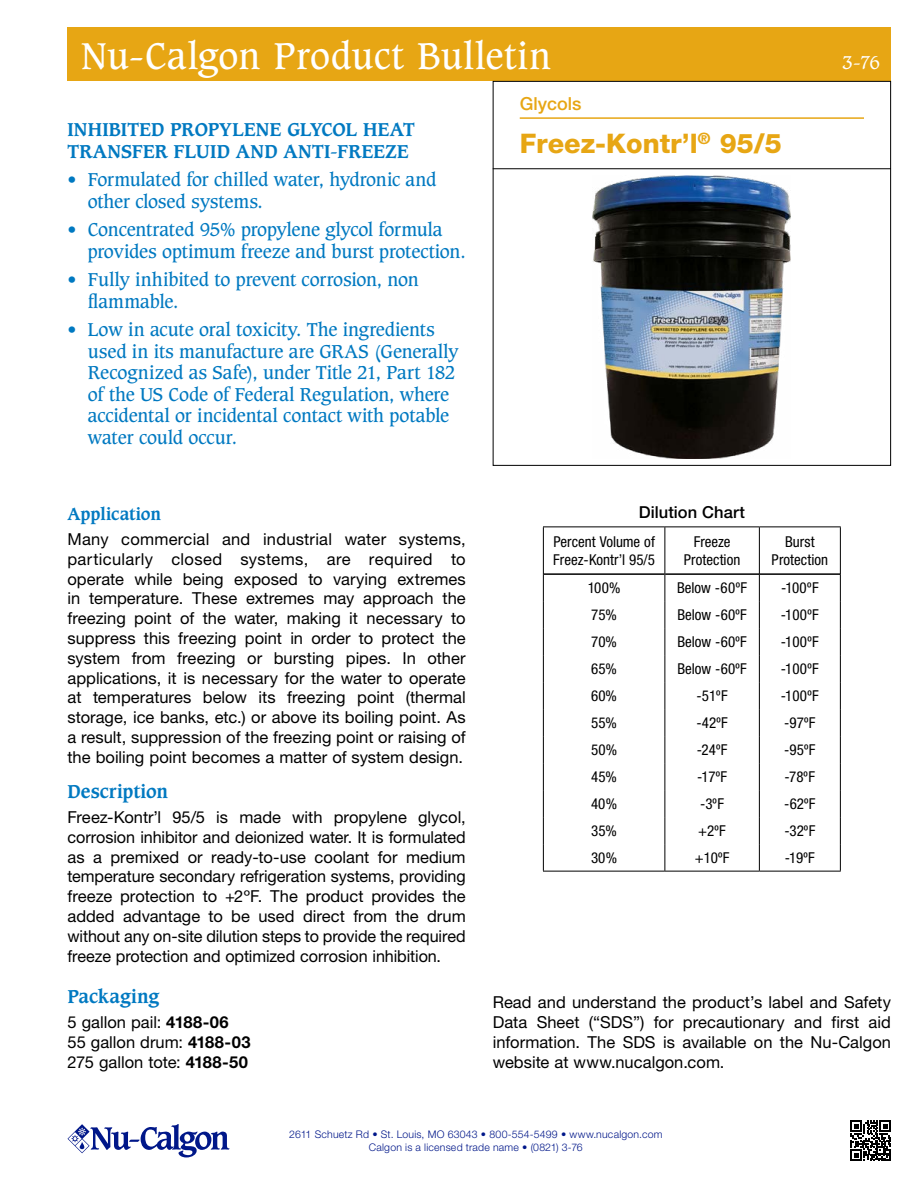
<style>
.page{position:relative;width:918px;height:1188px;background:#fff}
.page>*{position:absolute;margin:0;border:0;box-sizing:border-box;transform-origin:0 0}
.t1{font:36px "Caxton Std";letter-spacing:.015em;color:#fff}
.t2{font:800 27px "Helvetica Neue LT Pro";color:#e7a614}
.t3{font:18px/21.6px "Caxton Std";letter-spacing:-.005em;color:#0079c1}
.t4{font:700 18px/21.6px "Caxton Std";color:#0079c1}
.t5{font:500 18px "Helvetica Neue LT Pro";color:#e7a614}
.t6{font:18px "Caxton Std";color:#fff}
.t7{font:16.5px/19.8px "Helvetica Neue LT Pro";color:#000;text-align:justify}
.t8{font:500 16.5px "Helvetica Neue LT Pro";letter-spacing:.005em;color:#000}
.t9{font:700 16.5px "Caxton Std";color:#0079c1}
.t10{font:condensed 15px/18px "Helvetica Neue LT Pro";color:#000;text-align:center}
.t11{font:300 10.5px/12.6px "Helvetica Neue LT Pro";letter-spacing:.02em;color:#001789;text-align:center}
.s1{font-weight:700}
</style>
<div class="page">
<div style="left:68px;top:27px;width:823px;height:54px;background:#e7a614"></div>
<div style="left:493px;top:81px;width:398px;height:385px;border:1px solid #000"></div>
<svg style="left:850px;top:1120px;width:41px;height:41px"></svg>
<hr style="left:544px;top:573px;width:120px;height:2px;background:#000">
<hr style="left:665px;top:573px;width:94px;height:2px;background:#000">
<hr style="left:760px;top:573px;width:80px;height:2px;background:#000">
<hr style="left:543px;top:526px;width:122px;height:1px;background:#000">
<hr style="left:543px;top:527px;width:1px;height:47px;background:#000">
<hr style="left:665px;top:526px;width:94px;height:1px;background:#000">
<hr style="left:664px;top:527px;width:1px;height:47px;background:#000">
<hr style="left:759px;top:526px;width:82px;height:1px;background:#000">
<hr style="left:759px;top:527px;width:1px;height:47px;background:#000">
<hr style="left:840px;top:527px;width:1px;height:47px;background:#000">
<svg style="left:543px;top:574px;width:1px;height:297px"></svg>
<svg style="left:664px;top:574px;width:1px;height:297px"></svg>
<svg style="left:759px;top:574px;width:1px;height:297px"></svg>
<svg style="left:840px;top:574px;width:1px;height:297px"></svg>
<hr style="left:543px;top:871px;width:122px;height:1px;background:#000">
<hr style="left:665px;top:871px;width:94px;height:1px;background:#000">
<hr style="left:759px;top:871px;width:82px;height:1px;background:#000">
<svg style="left:67px;top:1124px;width:163px;height:33px"></svg>
<img style="left:593px;top:176px;width:198px;height:283px">
<hr style="left:520px;top:117px;width:344px;height:2px;background:#e7a614">
<hr style="left:493px;top:168px;width:398px;height:1px;background:#000">
<h1 class="t1" style="left:81px;top:34px;width:472px">Nu-Calgon Product Bulletin</h1>
<p class="t4" style="left:68px;top:119px;width:349px">INHIBITED PROPYLENE GLYCOL HEAT<br>TRANSFER FLUID AND ANTI-FREEZE</p>
<p class="t3" style="left:88px;top:169px;width:350px;text-indent:-20px">• Formulated for chilled water, hydronic and other closed systems.</p>
<p class="t3" style="left:88px;top:219px;width:379px;text-indent:-20px">• Concentrated 95% propylene glycol formula provides optimum freeze and burst protection.</p>
<p class="t3" style="left:88px;top:269px;width:333px;text-indent:-20px">• Fully inhibited to prevent corrosion, non flammable.</p>
<p class="t3" style="left:88px;top:319px;width:372px;text-indent:-20px">• Low in acute oral toxicity. The ingredients used in its manufacture are GRAS (Generally Recognized as Safe), under Title 21, Part 182 of the US Code of Federal Regulation, where accidental or incidental contact with potable water could occur.</p>
<p class="t5" style="left:520px;top:92px;width:63px">Glycols</p>
<h2 class="t2" style="left:520px;top:127px;width:263px">Freez-Kontr’l<sup>®</sup> 95/5</h2>
<p class="t6" style="left:842px;top:51px;width:39px">3-76</p>
<p class="t9" style="left:68px;top:504px;width:95px">Application</p>
<p class="t7" style="left:68px;top:529px;width:400px">Many commercial and industrial water systems, particularly closed systems, are required to operate while being exposed to varying extremes in temperature. These extremes may approach the freezing point of the water, making it necessary to suppress this freezing point in order to protect the system from freezing or bursting pipes. In other applications, it is necessary for the water to operate at temperatures below its freezing point (thermal storage, ice banks, etc.) or above its boiling point. As a result, suppression of the freezing point or raising of the boiling point becomes a matter of system design.</p>
<p class="t4" style="left:68px;top:781px;width:102px">Description</p>
<p class="t7" style="left:68px;top:807px;width:400px">Freez-Kontr’l 95/5 is made with propylene glycol, corrosion inhibitor and deionized water. It is formulated as a premixed or ready-to-use coolant for medium temperature secondary refrigeration systems, providing freeze protection to +2ºF. The product provides the added advantage to be used direct from the drum without any on-site dilution steps to provide the required freeze protection and optimized corrosion inhibition.</p>
<p class="t4" style="left:68px;top:986px;width:93px">Packaging</p>
<p class="t7" style="left:68px;top:1012px;width:185px;text-align:left">5 gallon pail: <span class="s1">4188-06<br></span>55 gallon drum: <span class="s1">4188-03<br></span>275 gallon tote: <span class="s1">4188-50</span></p>
<p class="t8" style="left:639px;top:502px;width:108px">Dilution Chart</p>
<p class="t10" style="left:553px;top:532px;width:103px;text-align:left">Percent Volume of<br>Freez-Kontr’l 95/5</p>
<p class="t10" style="left:684px;top:532px;width:58px">Freeze<br>Protection</p>
<p class="t10" style="left:772px;top:532px;width:58px">Burst<br>Protection</p>
<p class="t10" style="left:588px;top:579px;width:34px">100%</p>
<p class="t10" style="left:677px;top:579px;width:72px">Below -60ºF</p>
<p class="t10" style="left:781px;top:579px;width:39px">-100ºF</p>
<p class="t10" style="left:591px;top:606px;width:27px">75%</p>
<p class="t10" style="left:677px;top:606px;width:71px">Below -60ºF</p>
<p class="t10" style="left:781px;top:606px;width:39px">-100ºF</p>
<p class="t10" style="left:591px;top:633px;width:27px">70%</p>
<p class="t10" style="left:677px;top:633px;width:71px">Below -60ºF</p>
<p class="t10" style="left:781px;top:633px;width:39px">-100ºF</p>
<p class="t10" style="left:591px;top:660px;width:27px">65%</p>
<p class="t10" style="left:677px;top:660px;width:71px">Below -60ºF</p>
<p class="t10" style="left:781px;top:660px;width:39px">-100ºF</p>
<p class="t10" style="left:591px;top:687px;width:27px">60%</p>
<p class="t10" style="left:697px;top:687px;width:33px">-51ºF</p>
<p class="t10" style="left:781px;top:687px;width:39px">-100ºF</p>
<p class="t10" style="left:591px;top:714px;width:27px">55%</p>
<p class="t10" style="left:696px;top:714px;width:33px">-42ºF</p>
<p class="t10" style="left:784px;top:714px;width:33px">-97ºF</p>
<p class="t10" style="left:591px;top:741px;width:27px">50%</p>
<p class="t10" style="left:697px;top:741px;width:32px">-24ºF</p>
<p class="t10" style="left:784px;top:741px;width:33px">-95ºF</p>
<p class="t10" style="left:591px;top:768px;width:27px">45%</p>
<p class="t10" style="left:697px;top:768px;width:32px">-17ºF</p>
<p class="t10" style="left:785px;top:768px;width:32px">-78ºF</p>
<p class="t10" style="left:591px;top:795px;width:27px">40%</p>
<p class="t10" style="left:700px;top:795px;width:25px">-3ºF</p>
<p class="t10" style="left:784px;top:795px;width:33px">-62ºF</p>
<p class="t10" style="left:591px;top:822px;width:27px">35%</p>
<p class="t10" style="left:698px;top:822px;width:29px">+2ºF</p>
<p class="t10" style="left:784px;top:822px;width:33px">-32ºF</p>
<p class="t10" style="left:591px;top:848px;width:27px">30%</p>
<p class="t10" style="left:695px;top:848px;width:36px">+10ºF</p>
<p class="t10" style="left:785px;top:848px;width:32px">-19ºF</p>
<p class="t7" style="left:493px;top:992px;width:400px">Read and understand the product’s label and Safety Data Sheet (“SDS”) for precautionary and first aid information. The SDS is available on the Nu-Calgon website at www.nucalgon.com.</p>
<p class="t11" style="left:289px;top:1128px;width:375px">2611 Schuetz Rd • St. Louis, MO 63043 • 800-554-5499 • www.nucalgon.com<br>Calgon is a licensed trade name • (0821) 3-76</p>
</div>
